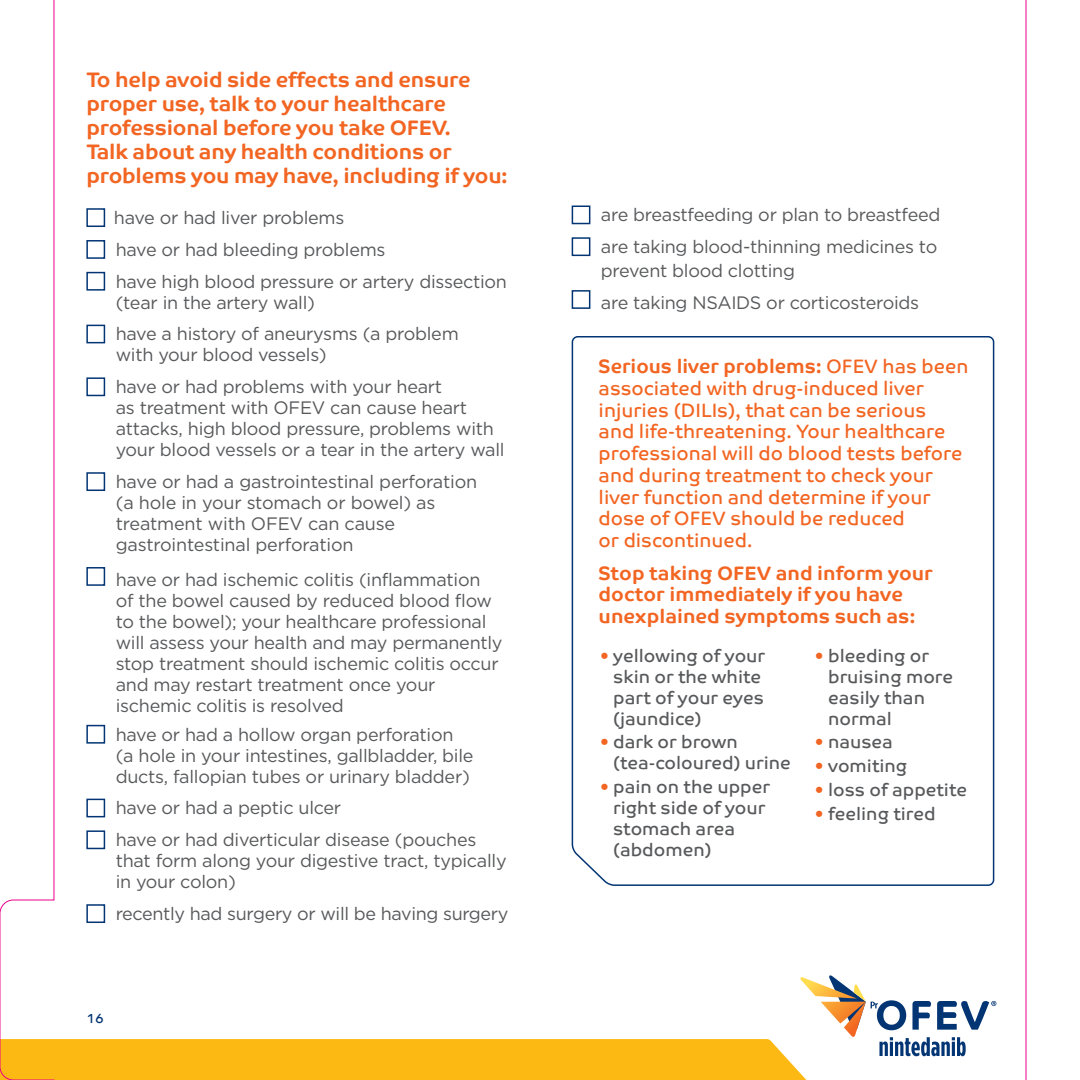
<style>
.page{position:relative;width:1080px;height:1080px;background:#fff}
.page>*{position:absolute;margin:0;border:0;box-sizing:border-box;transform-origin:0 0}
.t1{font:700 21px/24px "Co Text";letter-spacing:-.01em;color:#f26522}
.t2{font:19.5px/21.8px "Co Text";color:#f26522}
.t3{font:700 19.5px/21.8px "Co Text";color:#f26522}
.t4{font:18px/21px "Gotham";letter-spacing:-.015em;color:#58595b}
.t5{font:18px/21px "Co Text";color:#58595b}
.t6{font:13.5px "Co Text";color:#033574}
.s1{font-weight:700}
.s2{color:#f26522}
</style>
<div class="page">
<div style="left:86px;top:208px;width:19px;height:19px;border:2px solid #033574"></div>
<div style="left:86px;top:240px;width:19px;height:19px;border:2px solid #033574"></div>
<div style="left:86px;top:272px;width:19px;height:19px;border:2px solid #033574"></div>
<div style="left:86px;top:325px;width:19px;height:18px;border:2px solid #033574"></div>
<div style="left:86px;top:377px;width:19px;height:19px;border:2px solid #033574"></div>
<div style="left:86px;top:472px;width:19px;height:19px;border:2px solid #033574"></div>
<div style="left:86px;top:567px;width:19px;height:19px;border:2px solid #033574"></div>
<div style="left:86px;top:725px;width:19px;height:19px;border:2px solid #033574"></div>
<div style="left:86px;top:799px;width:19px;height:18px;border:2px solid #033574"></div>
<div style="left:86px;top:830px;width:19px;height:19px;border:2px solid #033574"></div>
<div style="left:86px;top:904px;width:19px;height:19px;border:2px solid #033574"></div>
<svg style="left:571px;top:336px;width:424px;height:550px"></svg>
<div style="left:572px;top:206px;width:18px;height:18px;border:2px solid #033574"></div>
<div style="left:572px;top:237px;width:18px;height:19px;border:2px solid #033574"></div>
<div style="left:572px;top:290px;width:18px;height:19px;border:2px solid #033574"></div>
<svg style="left:54px;top:975px;width:942px;height:105px"></svg>
<hr style="left:1026px;top:0;width:1px;height:1080px;background:#ec008c">
<svg style="left:0;top:0;width:54px;height:1080px"></svg>
<h3 class="t1" style="left:86px;top:68px;width:423px">To help avoid side effects and ensure proper use, talk to your healthcare professional before you take OFEV.<br>Talk about any health conditions or problems you may have, including if you:</h3>
<p class="t4" style="left:114px;top:207px;width:232px">have or had liver problems</p>
<p class="t4" style="left:116px;top:239px;width:271px">have or had bleeding problems</p>
<p class="t4" style="left:116px;top:270px;width:393px">have high blood pressure or artery dissection (tear in the artery wall)</p>
<p class="t4" style="left:116px;top:323px;width:345px">have a history of aneurysms (a problem with your blood vessels)</p>
<p class="t4" style="left:116px;top:376px;width:390px">have or had problems with your heart<br>as treatment with OFEV can cause heart attacks, high blood pressure, problems with your blood vessels or a tear in the artery wall</p>
<p class="t4" style="left:116px;top:471px;width:363px">have or had a gastrointestinal perforation (a hole in your stomach or bowel) as treatment with OFEV can cause gastrointestinal perforation</p>
<p class="t4" style="left:116px;top:569px;width:388px">have or had ischemic colitis (inflammation of the bowel caused by reduced blood flow to the bowel); your healthcare professional will assess your health and may permanently stop treatment should ischemic colitis occur and may restart treatment once your ischemic colitis is resolved</p>
<p class="t4" style="left:116px;top:723px;width:359px">have or had a hollow organ perforation (a hole in your intestines, gallbladder, bile ducts, fallopian tubes or urinary bladder)</p>
<p class="t4" style="left:116px;top:797px;width:227px">have or had a peptic ulcer</p>
<p class="t4" style="left:116px;top:829px;width:392px">have or had diverticular disease (pouches that form along your digestive tract, typically in your colon)</p>
<p class="t4" style="left:116px;top:903px;width:394px">recently had surgery or will be having surgery</p>
<p class="t6" style="left:86px;top:1010px;width:19px">16</p>
<p class="t4" style="left:601px;top:204px;width:341px">are breastfeeding or plan to breastfeed</p>
<p class="t4" style="left:601px;top:234px;width:338px;line-height:24px">are taking blood-thinning medicines to prevent blood clotting</p>
<p class="t4" style="left:601px;top:292px;width:320px">are taking NSAIDS or corticosteroids</p>
<p class="t2" style="left:599px;top:356px;width:371px"><span class="s1">Serious liver problems:</span> OFEV has been associated with drug-induced liver injuries (DILIs), that can be serious<br>and life-threatening. Your healthcare professional will do blood tests before and during treatment to check your liver function and determine if your dose of OFEV should be reduced<br>or discontinued.</p>
<p class="t3" style="left:599px;top:562px;width:336px">Stop taking OFEV and inform your doctor immediately if you have unexplained symptoms such as:</p>
<p class="t5" style="left:613px;top:645px;width:153px;text-indent:-13px"><span class="s2">•</span> yellowing of your skin or the white part of your eyes (jaundice)</p>
<p class="t5" style="left:613px;top:732px;width:179px;text-indent:-13px"><span class="s2">•</span> dark or brown (tea-coloured) urine</p>
<p class="t5" style="left:613px;top:776px;width:158px;text-indent:-13px"><span class="s2">•</span> pain on the upper right side of your stomach area (abdomen)</p>
<p class="t5" style="left:828px;top:645px;width:126px;text-indent:-13px"><span class="s2">•</span> bleeding or bruising more easily than normal</p>
<p class="t5" style="left:815px;top:732px;width:79px"><span class="s2">•</span> nausea</p>
<p class="t5" style="left:815px;top:755px;width:94px"><span class="s2">•</span> vomiting</p>
<p class="t5" style="left:815px;top:779px;width:154px"><span class="s2">•</span> loss of appetite</p>
<p class="t5" style="left:815px;top:803px;width:122px"><span class="s2">•</span> feeling tired</p>
</div>
